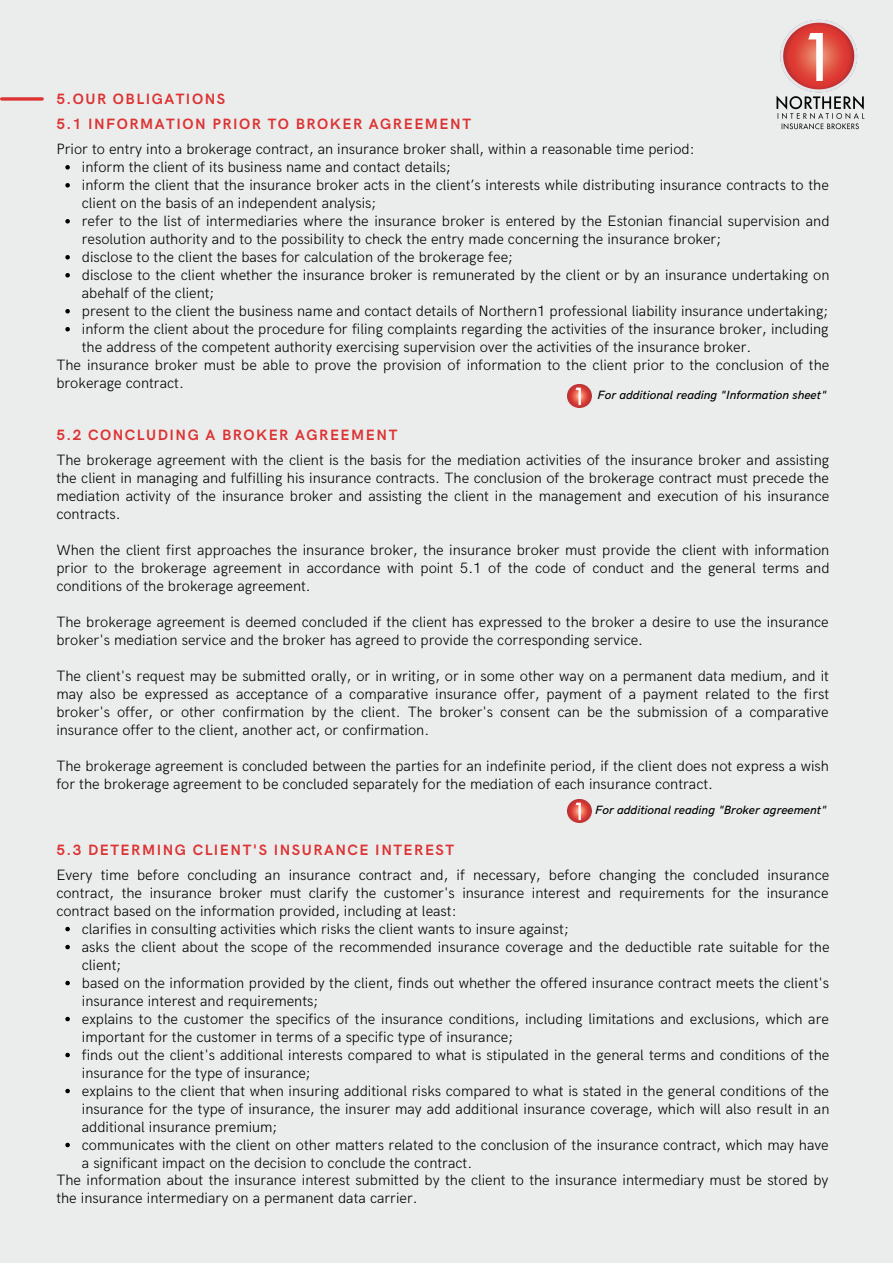
<style>
.page{position:relative;width:893px;height:1264px;background:#fff}
.page>*{position:absolute;margin:0;border:0;box-sizing:border-box;transform-origin:0 0}
.t1{font:300 15px/18px "HK Grotesk";color:#000}
.t2{font:700 15px "HK Grotesk";letter-spacing:.1em;color:#d33}
.t3{font:italic 500 12px "HK Grotesk";color:#000}
</style>
<div class="page">
<div style="left:0;top:0;width:892px;height:1262px;background:#ebeded"></div>
<svg style="left:2px;top:97px;width:40px;height:4px"></svg>
<svg style="left:65px;top:165px;width:5px;height:4px"></svg>
<svg style="left:65px;top:183px;width:5px;height:4px"></svg>
<svg style="left:65px;top:219px;width:5px;height:4px"></svg>
<svg style="left:65px;top:255px;width:5px;height:4px"></svg>
<svg style="left:65px;top:273px;width:5px;height:4px"></svg>
<svg style="left:65px;top:309px;width:5px;height:4px"></svg>
<svg style="left:65px;top:327px;width:5px;height:4px"></svg>
<svg style="left:65px;top:926px;width:5px;height:5px"></svg>
<svg style="left:65px;top:944px;width:5px;height:5px"></svg>
<svg style="left:65px;top:980px;width:5px;height:5px"></svg>
<svg style="left:65px;top:1016px;width:5px;height:5px"></svg>
<svg style="left:65px;top:1052px;width:5px;height:5px"></svg>
<svg style="left:65px;top:1088px;width:5px;height:5px"></svg>
<svg style="left:65px;top:1142px;width:5px;height:5px"></svg>
<img style="left:776px;top:19px;width:89px;height:111px">
<img style="left:567px;top:384px;width:24px;height:23px">
<img style="left:567px;top:799px;width:24px;height:23px">
<p class="t2" style="left:56px;top:91px;width:170px">5.OUR OBLIGATIONS</p>
<p class="t2" style="left:56px;top:115px;width:416px">5.1 INFORMATION PRIOR TO BROKER AGREEMENT</p>
<p class="t1" style="left:56px;top:140px;width:639px">Prior to entry into a brokerage contract, an insurance broker shall, within a reasonable time period:</p>
<p class="t1" style="left:82px;top:158px;width:749px">inform the client of its business name and contact details;<br>inform the client that the insurance broker acts in the client’s interests while distributing insurance contracts to the client on the basis of an independent analysis;<br>refer to the list of intermediaries where the insurance broker is entered by the Estonian financial supervision and resolution authority and to the possibility to check the entry made concerning the insurance broker;<br>disclose to the client the bases for calculation of the brokerage fee;<br>disclose to the client whether the insurance broker is remunerated by the client or by an insurance undertaking on abehalf of the client;<br>present to the client the business name and contact details of Northern1 professional liability insurance undertaking; inform the client about the procedure for filing complaints regarding the activities of the insurance broker, including the address of the competent authority exercising supervision over the activities of the insurance broker.</p>
<p class="t1" style="left:56px;top:356px;width:774px">The insurance broker must be able to prove the provision of information to the client prior to the conclusion of the brokerage contract.</p>
<p class="t3" style="left:597px;top:388px;width:230px">For additional reading "Information sheet"</p>
<p class="t2" style="left:56px;top:426px;width:342px">5.2 CONCLUDING A BROKER AGREEMENT</p>
<p class="t1" style="left:56px;top:451px;width:774px;text-align:justify">The brokerage agreement with the client is the basis for the mediation activities of the insurance broker and assisting the client in managing and fulfilling his insurance contracts. The conclusion of the brokerage contract must precede the mediation activity of the insurance broker and assisting the client in the management and execution of his insurance contracts.</p>
<p class="t1" style="left:56px;top:541px;width:774px;text-align:justify">When the client first approaches the insurance broker, the insurance broker must provide the client with information prior to the brokerage agreement in accordance with point 5.1 of the code of conduct and the general terms and conditions of the brokerage agreement.</p>
<p class="t1" style="left:56px;top:613px;width:773px">The brokerage agreement is deemed concluded if the client has expressed to the broker a desire to use the insurance broker's mediation service and the broker has agreed to provide the corresponding service.</p>
<p class="t1" style="left:56px;top:667px;width:774px;text-align:justify">The client's request may be submitted orally, or in writing, or in some other way on a permanent data medium, and it may also be expressed as acceptance of a comparative insurance offer, payment of a payment related to the first broker's offer, or other confirmation by the client. The broker's consent can be the submission of a comparative insurance offer to the client, another act, or confirmation.</p>
<p class="t1" style="left:56px;top:757px;width:774px">The brokerage agreement is concluded between the parties for an indefinite period, if the client does not express a wish for the brokerage agreement to be concluded separately for the mediation of each insurance contract.</p>
<p class="t2" style="left:56px;top:841px;width:399px">5.3 DETERMING CLIENT'S INSURANCE INTEREST</p>
<p class="t3" style="left:595px;top:802px;width:233px">For additional reading "Broker agreement"</p>
<p class="t1" style="left:56px;top:866px;width:774px;text-align:justify">Every time before concluding an insurance contract and, if necessary, before changing the concluded insurance contract, the insurance broker must clarify the customer's insurance interest and requirements for the insurance contract based on the information provided, including at least:</p>
<p class="t1" style="left:82px;top:920px;width:749px">clarifies in consulting activities which risks the client wants to insure against;<br>asks the client about the scope of the recommended insurance coverage and the deductible rate suitable for the client;<br>based on the information provided by the client, finds out whether the offered insurance contract meets the client's insurance interest and requirements;<br>explains to the customer the specifics of the insurance conditions, including limitations and exclusions, which are important for the customer in terms of a specific type of insurance;<br>finds out the client's additional interests compared to what is stipulated in the general terms and conditions of the insurance for the type of insurance;<br>explains to the client that when insuring additional risks compared to what is stated in the general conditions of the insurance for the type of insurance, the insurer may add additional insurance coverage, which will also result in an additional insurance premium;<br>communicates with the client on other matters related to the conclusion of the insurance contract, which may have a significant impact on the decision to conclude the contract.</p>
<p class="t1" style="left:56px;top:1171px;width:773px">The information about the insurance interest submitted by the client to the insurance intermediary must be stored by the insurance intermediary on a permanent data carrier.</p>
</div>
